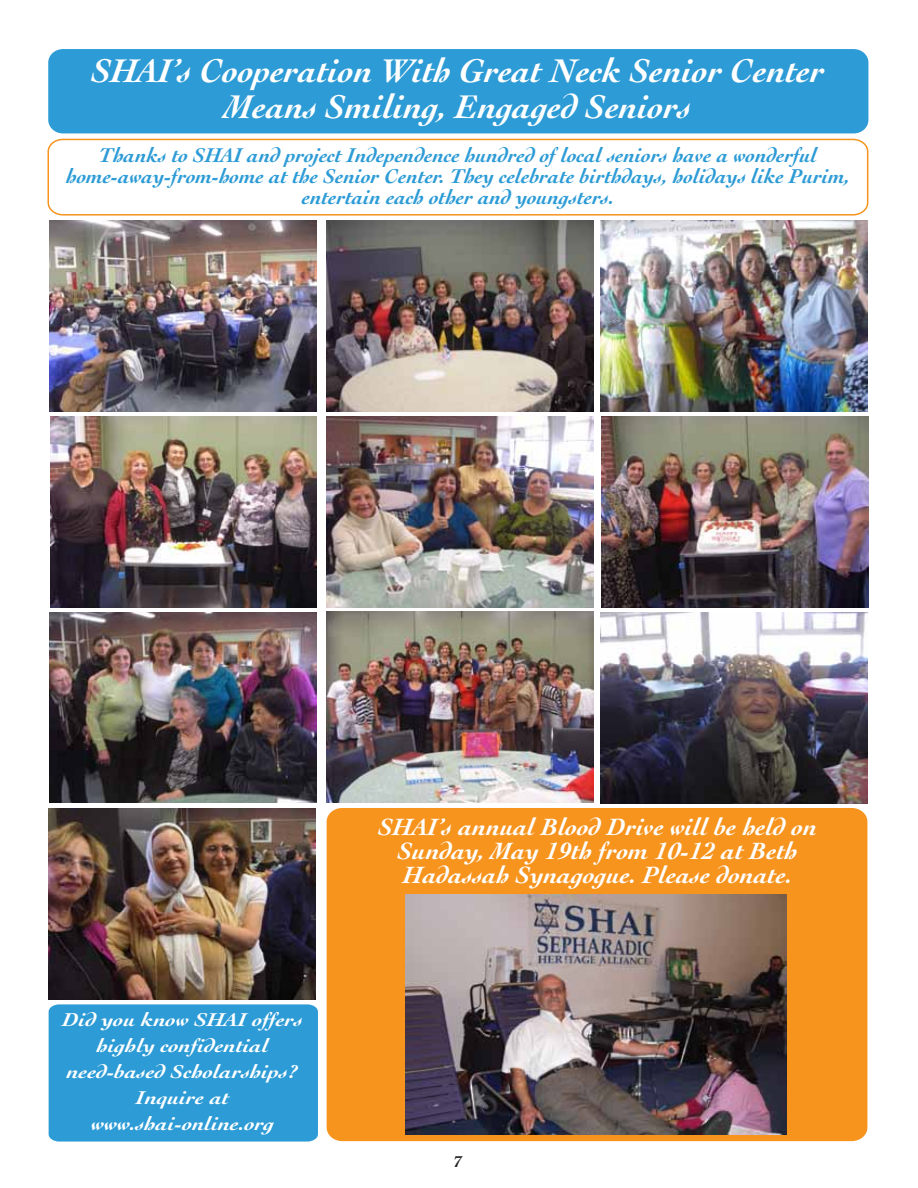
<style>
.page{position:relative;width:918px;height:1188px;background:#fff}
.page>*{position:absolute;margin:0;border:0;box-sizing:border-box;transform-origin:0 0}
.t1{font:italic 700 34.65px/36.2px "Cochin";color:#fff;text-align:center}
.t2{font:italic 700 24.9px/24.3px "Cochin";color:#fff;text-align:center;scale:1.04 1}
.t3{font:italic 700 21.15px/21.1px "Cochin";color:#2c9bd6;text-align:center}
.t4{font:italic 700 19.65px/25.8px "Cochin";color:#fff;text-align:center;scale:1.16 1}
.t5{font:700 16.5px "Cochin";color:#231f20}
</style>
<div class="page">
<div style="left:49px;top:1004px;width:269px;height:138px;background:#2c9bd6"></div>
<div style="left:48px;top:49px;width:820px;height:84px;background:#2c9bd6;border-radius:14px"></div>
<div style="left:327px;top:808px;width:540px;height:333px;background:#f7941e"></div>
<svg style="left:47px;top:138px;width:822px;height:78px"></svg>
<img style="left:326px;top:221px;width:267px;height:191px">
<img style="left:326px;top:416px;width:267px;height:191px">
<img style="left:49px;top:808px;width:267px;height:191px">
<img style="left:49px;top:612px;width:267px;height:191px">
<img style="left:326px;top:612px;width:267px;height:191px">
<img style="left:601px;top:221px;width:267px;height:191px">
<img style="left:601px;top:416px;width:267px;height:191px">
<img style="left:50px;top:416px;width:267px;height:191px">
<img style="left:49px;top:221px;width:267px;height:191px">
<img style="left:601px;top:613px;width:267px;height:191px">
<img style="left:405px;top:895px;width:381px;height:239px">
<h1 class="t1" style="left:92px;top:52px;width:734px">SHAI’s Cooperation With Great Neck Senior Center<br>Means Smiling, Engaged Seniors</h1>
<p class="t3" style="left:66px;top:144px;width:785px">Thanks to SHAI and project Independence hundred of local seniors have a wonderful home-away-from-home at the Senior Center. They celebrate birthdays, holidays like Purim, entertain each other and youngsters.</p>
<p class="t4" style="left:63px;top:1007px;width:209px">Did you know SHAI offers highly confidential need-based Scholarships?<br>Inquire at www.shai-online.org</p>
<p class="t2" style="left:379px;top:814px;width:423px">SHAI’s annual Blood Drive will be held on<br>Sunday, May 19th from 10-12 at Beth<br>Hadassah Synagogue. Please donate.</p>
<p class="t5" style="left:454px;top:1152px;width:10px">7</p>
</div>
